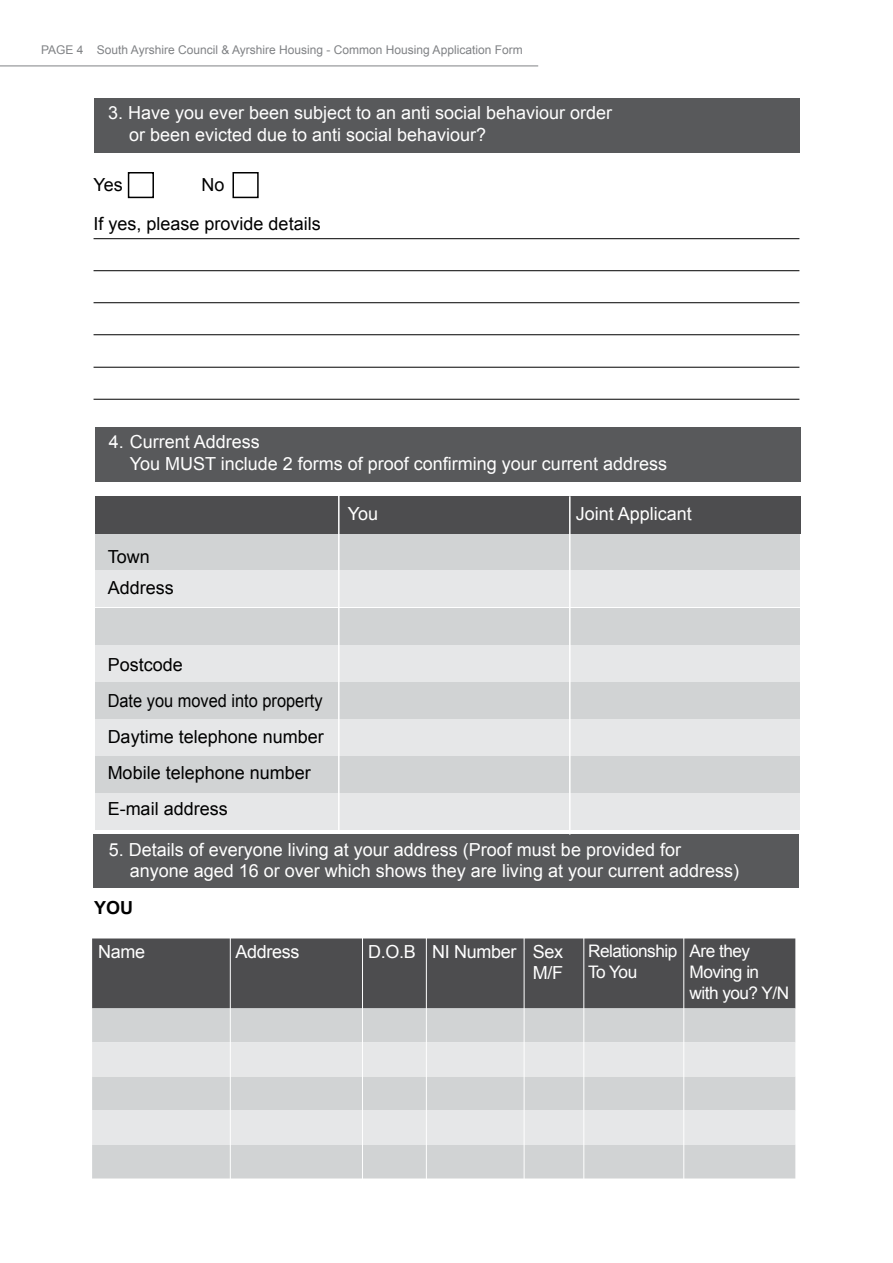
<style>
.page{position:relative;width:893px;height:1263px;background:#fff}
.page>*{position:absolute;margin:0;border:0;box-sizing:border-box;transform-origin:0 0}
.t1{font:18px/21.6px "Arial";color:#fff}
.t2{font:18px/36px "Arial";color:#000}
.t3{font:18px/21px "Arial";letter-spacing:-.02em;color:#fff;text-align:right}
.t4{font:700 18px "Arial";color:#000}
.t5{font:17.25px/21px "Arial";letter-spacing:-.03em;color:#fff}
.t6{font:12px "Arial";color:#808285}
</style>
<div class="page">
<hr style="left:0;top:66px;width:538px;height:1px;background:#808285">
<div style="left:95px;top:793px;width:704px;height:37px;background:#e6e7e8"></div>
<div style="left:95px;top:756px;width:704px;height:37px;background:#d1d3d4"></div>
<div style="left:95px;top:719px;width:704px;height:37px;background:#e6e7e8"></div>
<div style="left:95px;top:682px;width:704px;height:37px;background:#d1d3d4"></div>
<div style="left:95px;top:645px;width:704px;height:37px;background:#e6e7e8"></div>
<div style="left:95px;top:608px;width:704px;height:37px;background:#d1d3d4"></div>
<div style="left:95px;top:570px;width:704px;height:37px;background:#e6e7e8"></div>
<div style="left:95px;top:533px;width:704px;height:37px;background:#d1d3d4"></div>
<div style="left:94px;top:98px;width:706px;height:54px;background:#58595b"></div>
<div style="left:128px;top:172px;width:26px;height:26px;border:2px solid #000"></div>
<div style="left:232px;top:172px;width:27px;height:26px;border:2px solid #000"></div>
<hr style="left:94px;top:238px;width:705px;height:1px;background:#000">
<hr style="left:94px;top:270px;width:705px;height:1px;background:#000">
<hr style="left:94px;top:302px;width:705px;height:1px;background:#000">
<hr style="left:94px;top:334px;width:705px;height:1px;background:#000">
<hr style="left:94px;top:367px;width:705px;height:1px;background:#000">
<hr style="left:94px;top:399px;width:705px;height:1px;background:#000">
<div style="left:95px;top:427px;width:706px;height:54px;background:#58595b"></div>
<div style="left:95px;top:496px;width:705px;height:37px;background:#4d4d4f"></div>
<div style="left:94px;top:834px;width:705px;height:54px;background:#58595b"></div>
<hr style="left:569px;top:496px;width:2px;height:338px;background:#fff">
<hr style="left:338px;top:493px;width:2px;height:338px;background:#fff">
<div style="left:92px;top:938px;width:703px;height:70px;background:#4d4d4f"></div>
<div style="left:92px;top:1008px;width:703px;height:170px;background:#d1d3d4"></div>
<svg style="left:92px;top:1042px;width:703px;height:102px;fill:#e6e7e8"></svg>
<hr style="left:230px;top:936px;width:1px;height:254px;background:#fff">
<hr style="left:362px;top:936px;width:1px;height:254px;background:#fff">
<hr style="left:524px;top:934px;width:1px;height:254px;background:#fff">
<hr style="left:583px;top:927px;width:1px;height:254px;background:#fff">
<hr style="left:683px;top:934px;width:1px;height:254px;background:#fff">
<hr style="left:426px;top:936px;width:1px;height:254px;background:#fff">
<p class="t6" style="left:41px;top:42px;width:483px">PAGE 4 South Ayrshire Council &amp; Ayrshire Housing - Common Housing Application Form</p>
<p class="t1" style="left:129px;top:103px;width:485px;text-indent:-21px">3. Have you ever been subject to an anti social behaviour order or been evicted due to anti social behaviour?</p>
<p class="t2" style="left:94px;top:166px;width:31px">Yes</p>
<p class="t2" style="left:202px;top:166px;width:25px">No</p>
<p class="t2" style="left:94px;top:206px;width:229px">If yes, please provide details</p>
<p class="t1" style="left:130px;top:431px;width:539px;text-indent:-21px">4. Current Address<br>You MUST include 2 forms of proof confirming your current address</p>
<p class="t2" style="left:108px;top:541px;width:68px;line-height:31.5px">Town<br>Address</p>
<p class="t1" style="left:348px;top:503px;width:32px">You</p>
<p class="t1" style="left:576px;top:503px;width:118px">Joint Applicant</p>
<p class="t2" style="left:108px;top:646px;width:218px">Postcode<br>Date you moved into property<br>Daytime telephone number<br>Mobile telephone number<br>E-mail address</p>
<p class="t1" style="left:130px;top:839px;width:611px;text-indent:-21px">5. Details of everyone living at your address (Proof must be provided for anyone aged 16 or over which shows they are living at your current address)</p>
<p class="t4" style="left:94px;top:896px;width:41px">YOU</p>
<p class="t1" style="left:98px;top:941px;width:48px">Name</p>
<p class="t3" style="left:236px;top:941px;width:65px">Address</p>
<p class="t3" style="left:368px;top:941px;width:196px">D.O.B NI Number Sex<br>M/F</p>
<p class="t5" style="left:588px;top:941px;width:91px">Relationship<br>To You</p>
<p class="t5" style="left:690px;top:941px;width:101px">Are they<br>Moving in with you? Y/N</p>
</div>
